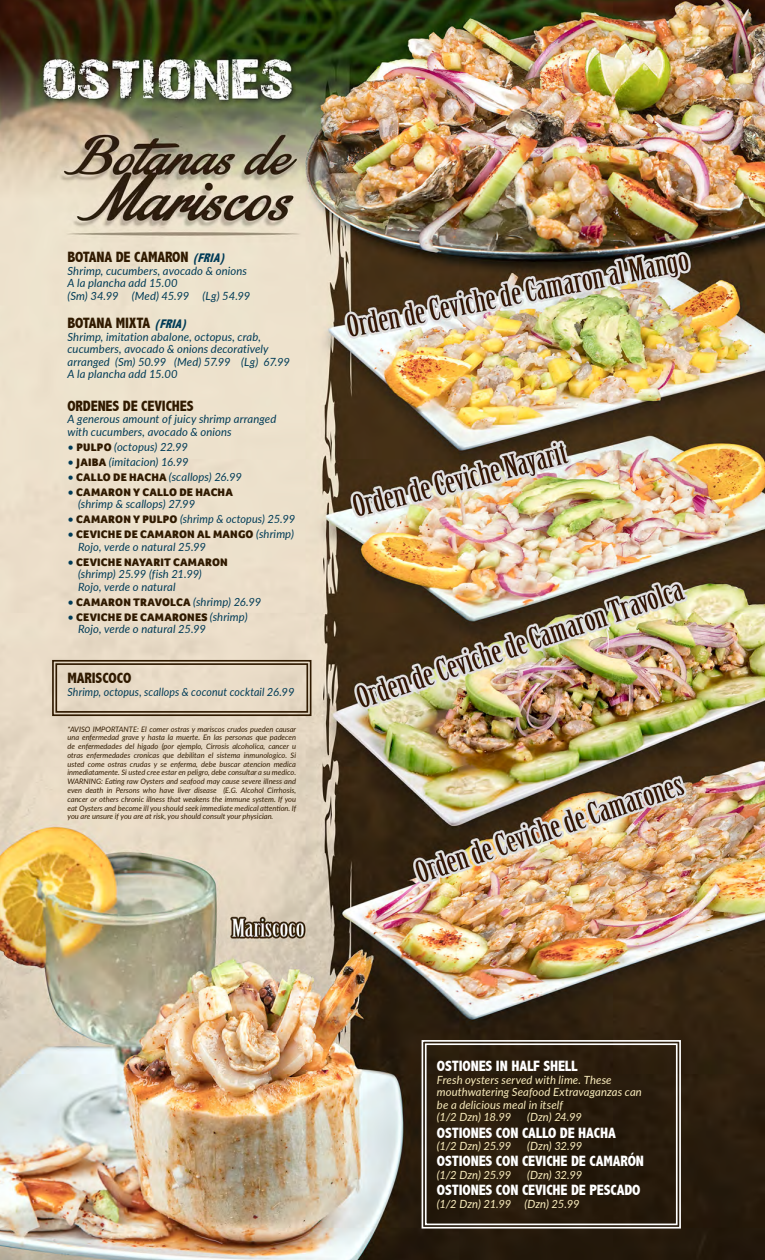
<style>
.page{position:relative;width:765px;height:1260px;background:#fff}
.page>*{position:absolute;margin:0;border:0;box-sizing:border-box;transform-origin:0 0}
.t1{font:800 condensed 15px "Abadi";letter-spacing:-.01em;color:#fff}
.t2{font:800 condensed 15px "Abadi";letter-spacing:-.01em;color:#301a00}
.t3{font:italic 11.25px/12.5px "Lato";letter-spacing:.01em;color:#003b57}
.t4{font:italic 11.25px/12.5px "Lato";letter-spacing:.005em;color:#fbeebe}
.t5{font:900 11.25px "Foco";letter-spacing:.02em;color:#301a00}
.t6{font:italic 11.25px "Lato";letter-spacing:.01em;color:#003b57;scale:.94 1}
.t7{font:italic 7.5px/8.8px "Lato";color:#301a00;text-align:justify}
.s1{font-style:italic;font-size:12.5px;color:#003b57}
.s2{font-family:"Foco";font-weight:900;font-style:normal;color:#301a00}
.s3{font-family:"Lato";font-weight:400;font-style:italic;color:#003b57}
</style>
<div class="page">
<img style="left:0;top:0;width:765px;height:1260px">
<svg style="left:421px;top:1039px;width:261px;height:190px;background:#2f2214"></svg>
<div style="left:425px;top:1043px;width:253px;height:182px;border:2px solid #fff"></div>
<svg style="left:51px;top:659px;width:261px;height:58px;background:#dbccb8"></svg>
<div style="left:55px;top:663px;width:253px;height:50px;border:2px solid #301a00"></div>
<p class="t2" style="left:68px;top:248px;width:163px">BOTANA DE CAMARON <span class="s1">(FRIA)</span></p>
<p class="t3" style="left:68px;top:264px;width:181px">Shrimp, cucumbers, avocado &amp; onions</p>
<p class="t3" style="left:68px;top:276px;width:112px">A la plancha add 15.00</p>
<p class="t3" style="left:68px;top:289px;width:184px">(Sm) 34.99 (Med) 45.99 (Lg) 54.99</p>
<p class="t2" style="left:68px;top:315px;width:125px">BOTANA MIXTA <span class="s1">(FRIA)</span></p>
<p class="t3" style="left:68px;top:330px;width:224px">Shrimp, imitation abalone, octopus, crab, cucumbers, avocado &amp; onions decoratively arranged (Sm) 50.99 (Med) 57.99 (Lg) 67.99</p>
<p class="t3" style="left:68px;top:368px;width:112px">A la plancha add 15.00</p>
<p class="t2" style="left:68px;top:397px;width:128px">ORDENES DE CEVICHES</p>
<p class="t3" style="left:68px;top:413px;width:210px">A generous amount of juicy shrimp arranged with cucumbers, avocado &amp; onions</p>
<p class="t3" style="left:68px;top:440px;width:122px">• <span class="s2">PULPO</span> (octopus) 22.99</p>
<p class="t3" style="left:68px;top:455px;width:123px">• <span class="s2">JAIBA</span> (imitacion) 16.99</p>
<p class="t3" style="left:68px;top:470px;width:176px">• <span class="s2">CALLO DE HACHA</span> (scallops) 26.99</p>
<p class="t5" style="left:68px;top:485px;width:167px"><span class="s3">•</span> CAMARON Y CALLO DE HACHA</p>
<p class="t3" style="left:78px;top:498px;width:119px">(shrimp &amp; scallops) 27.99</p>
<p class="t3" style="left:68px;top:513px;width:229px">• <span class="s2">CAMARON Y PULPO</span> (shrimp &amp; octopus) 25.99</p>
<p class="t5" style="left:67px;top:527px;width:228px"><span class="s3">•</span> CEVICHE DE CAMARON AL MANGO <span class="s3">(shrimp)</span></p>
<p class="t3" style="left:78px;top:540px;width:130px">Rojo, verde o natural 25.99</p>
<p class="t5" style="left:67px;top:555px;width:162px"><span class="s3">•</span> CEVICHE NAYARIT CAMARON</p>
<p class="t3" style="left:78px;top:568px;width:125px">(shrimp) 25.99 (fish 21.99)</p>
<p class="t3" style="left:78px;top:580px;width:99px">Rojo, verde o natural</p>
<p class="t5" style="left:67px;top:595px;width:195px"><span class="s3">•</span> CAMARON TRAVOLCA <span class="s3">(shrimp) 26.99</span></p>
<p class="t5" style="left:67px;top:610px;width:182px"><span class="s3">•</span> CEVICHE DE CAMARONES <span class="s3">(shrimp)</span></p>
<p class="t3" style="left:78px;top:623px;width:130px">Rojo, verde o natural 25.99</p>
<p class="t2" style="left:68px;top:670px;width:65px">MARISCOCO</p>
<p class="t6" style="left:68px;top:684px;width:243px">Shrimp, octopus, scallops &amp; coconut cocktail 26.99</p>
<p class="t7" style="left:68px;top:724px;width:230px">*AVISO IMPORTANTE: El comer ostras y mariscos crudos pueden causar una enfermedad grave y hasta la muerte. En las personas que padecen de enfermedades del higado (por ejemplo, Cirrosis alcoholica, cancer u otras enfermedades cronicas que debilitan el sistema inmunologico. Si usted come ostras crudas y se enferma, debe buscar atencion medica inmediatamente. Si usted cree estar en peligro, debe consultar a su medico.<br>WARNING: Eating raw Oysters and seafood may cause severe illness and even death in Persons who have liver disease (E.G. Alcohol Cirrhosis, cancer or others chronic illness that weakens the immune system. If you eat Oysters and become ill you should seek immediate medical attention. If you are unsure if you are at risk, you should consult your physician.</p>
<p class="t1" style="left:437px;top:1058px;width:142px">OSTIONES IN HALF SHELL</p>
<p class="t4" style="left:437px;top:1073px;width:206px">Fresh oysters served with lime. These mouthwatering Seafood Extravaganzas can</p>
<p class="t4" style="left:437px;top:1098px;width:128px">be a delicious meal in itself</p>
<p class="t4" style="left:437px;top:1111px;width:76px">(1/2 Dzn) 18.99</p>
<p class="t4" style="left:527px;top:1111px;width:56px">(Dzn) 24.99</p>
<p class="t1" style="left:437px;top:1124px;width:180px">OSTIONES CON CALLO DE HACHA</p>
<p class="t4" style="left:437px;top:1139px;width:76px">(1/2 Dzn) 25.99</p>
<p class="t4" style="left:527px;top:1139px;width:56px">(Dzn) 32.99</p>
<p class="t1" style="left:437px;top:1153px;width:209px">OSTIONES CON CEVICHE DE CAMARÓN</p>
<p class="t4" style="left:437px;top:1168px;width:76px">(1/2 Dzn) 25.99</p>
<p class="t4" style="left:527px;top:1168px;width:56px">(Dzn) 32.99</p>
<p class="t1" style="left:437px;top:1181px;width:205px">OSTIONES CON CEVICHE DE PESCADO</p>
<p class="t4" style="left:437px;top:1197px;width:144px">(1/2 Dzn) 21.99 (Dzn) 25.99</p>
</div>
